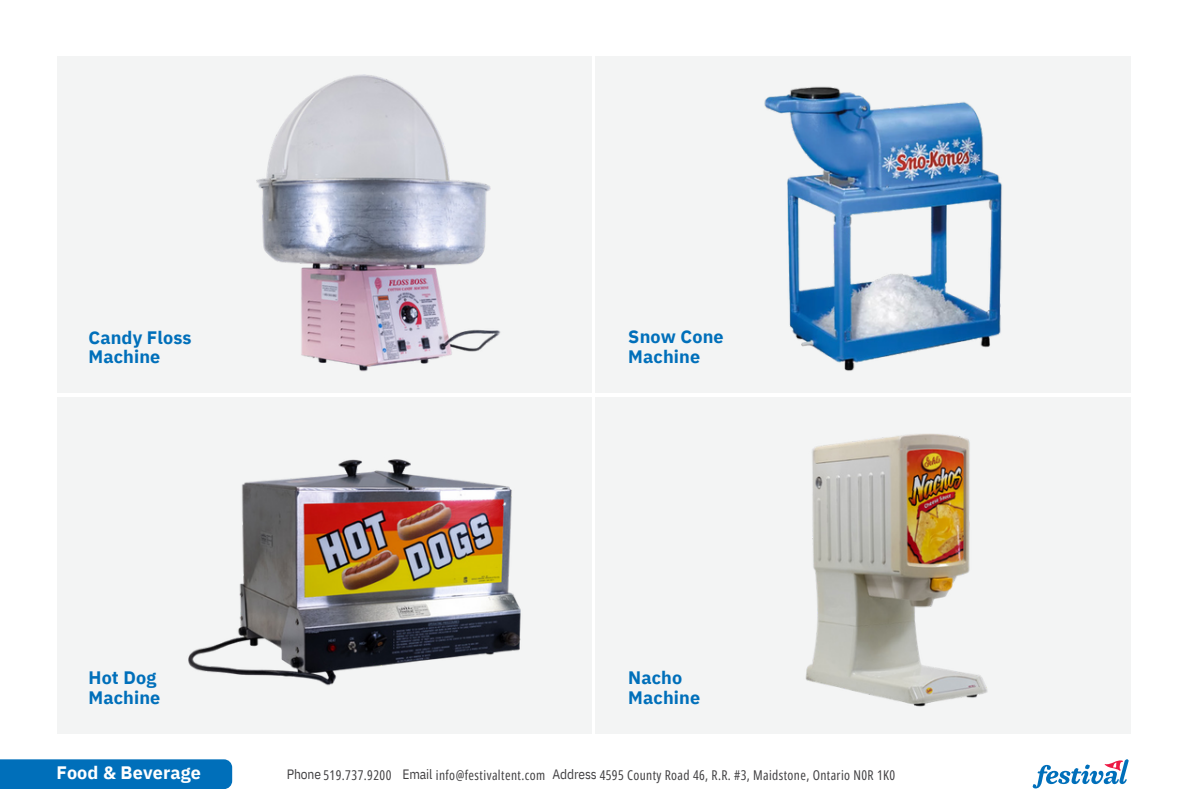
<style>
.page{position:relative;width:1188px;height:810px;background:#fff}
.page>*{position:absolute;margin:0;border:0;box-sizing:border-box;transform-origin:0 0}
.t1{font:700 18px/19.2px "IBM Plex Sans";letter-spacing:.01em;color:#006fba}
.t2{font:700 18px "IBM Plex Sans";letter-spacing:.01em;color:#fff}
.t3{font:13.5px "Open Sans Condensed";letter-spacing:.03em;color:#414042}
.s1{font-family:"IBM Plex Sans Cond"}
</style>
<div class="page">
<div style="left:0;top:759px;width:232px;height:30px;background:#006fba"></div>
<div style="left:57px;top:56px;width:535px;height:337px;background:#f3f4f4"></div>
<div style="left:57px;top:397px;width:535px;height:337px;background:#f3f4f4"></div>
<div style="left:596px;top:56px;width:535px;height:337px;background:#f3f4f4"></div>
<div style="left:596px;top:397px;width:535px;height:337px;background:#f3f4f4"></div>
<svg style="left:1033px;top:759px;width:96px;height:29px"></svg>
<img style="left:256px;top:74px;width:245px;height:298px">
<img style="left:764px;top:86px;width:238px;height:285px">
<img style="left:805px;top:433px;width:183px;height:274px">
<img style="left:188px;top:459px;width:333px;height:227px">
<p class="t1" style="left:89px;top:327px;width:105px">Candy Floss<br>Machine</p>
<p class="t1" style="left:628px;top:327px;width:97px">Snow Cone<br>Machine</p>
<p class="t1" style="left:89px;top:668px;width:73px">Hot Dog<br>Machine</p>
<p class="t2" style="left:56px;top:761px;width:146px">Food &amp; Beverage</p>
<p class="t1" style="left:628px;top:668px;width:73px">Nacho<br>Machine</p>
<h1 class="t3" style="left:287px;top:765px;width:106px"><span class="s1">Phone</span> 519.737.9200</h1>
<p class="t3" style="left:402px;top:765px;width:144px"><span class="s1">Email</span> info@festivaltent.com</p>
<h1 class="t3" style="left:553px;top:765px;width:344px"><span class="s1">Address</span> 4595 County Road 46, R.R. #3, Maidstone, Ontario N0R 1K0</h1>
</div>
